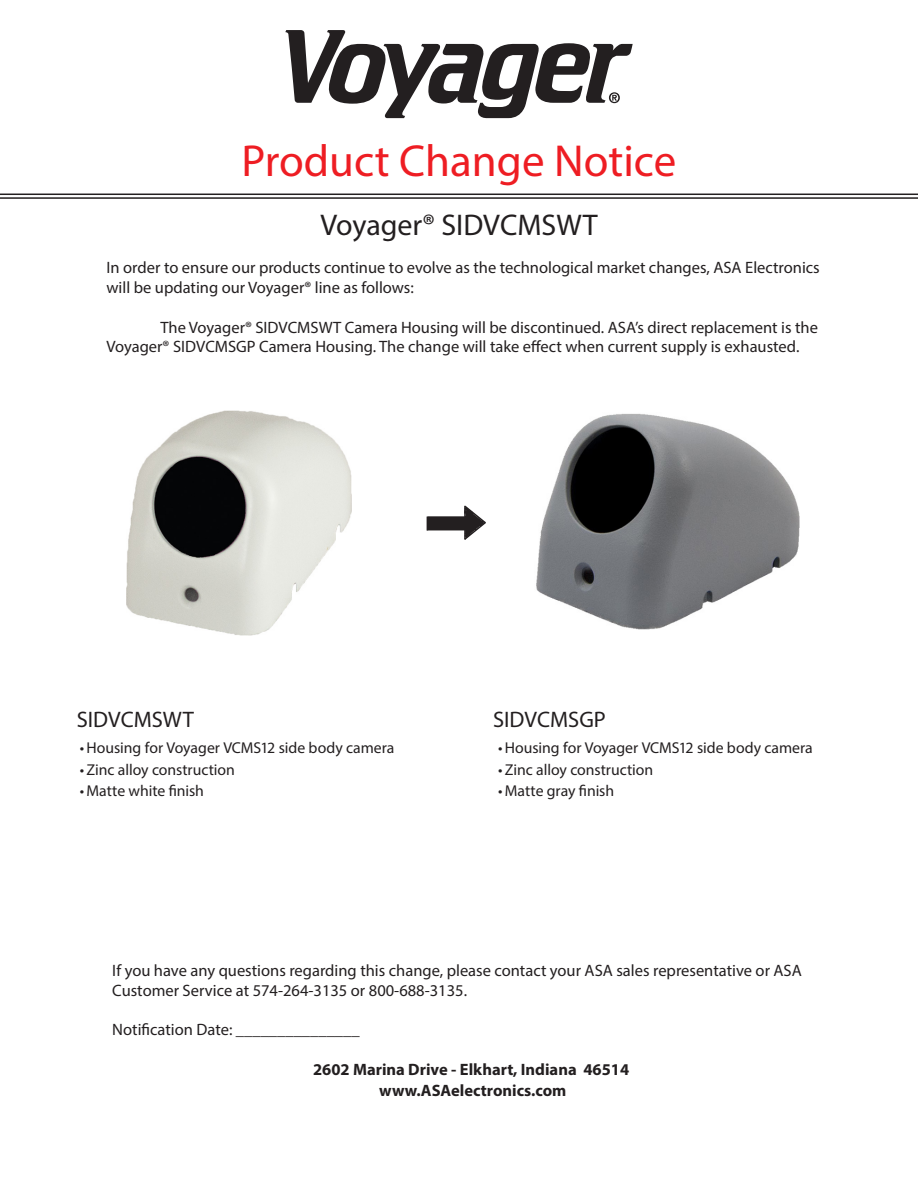
<style>
.page{position:relative;width:918px;height:1188px;background:#fff}
.page>*{position:absolute;margin:0;border:0;box-sizing:border-box;transform-origin:0 0}
.t1{font:45px "Myriad Pro";color:#ee1d23}
.t2{font:30px "Myriad Pro";color:#231f20}
.t3{font:22.5px "Myriad Pro";color:#231f20}
.t4{font:16.5px/19.8px "Myriad Pro";color:#231f20}
.t5{font:700 16.5px "Myriad Pro";color:#231f20}
.t6{font:15.75px "Myriad Pro";color:#231f20}
</style>
<div class="page">
<hr style="left:0;top:194px;width:918px;height:1px;background:#231f20">
<hr style="left:0;top:197px;width:918px;height:2px;background:#231f20">
<hr style="left:428px;top:516px;width:37px;height:2px;background:#231f20">
<hr style="left:428px;top:529px;width:37px;height:1px;background:#231f20">
<div style="left:427px;top:517px;width:40px;height:12px;background:#231f20"></div>
<svg style="left:463px;top:505px;width:23px;height:35px"></svg>
<svg style="left:285px;top:30px;width:348px;height:88px"></svg>
<img style="left:126px;top:410px;width:225px;height:225px">
<img style="left:536px;top:413px;width:264px;height:217px">
<p class="t1" style="left:242px;top:134px;width:436px">Product Change Notice</p>
<p class="t2" style="left:320px;top:207px;width:279px">Voyager® SIDVCMSWT</p>
<p class="t4" style="left:106px;top:258px;width:715px">In order to ensure our products continue to evolve as the technological market changes, ASA Electronics will be updating our Voyager® line as follows:</p>
<p class="t4" style="left:106px;top:317px;width:713px;text-indent:54px">The Voyager® SIDVCMSWT Camera Housing will be discontinued. ASA’s direct replacement is the<br>Voyager® SIDVCMSGP Camera Housing. The change will take effect when current supply is exhausted.</p>
<p class="t3" style="left:77px;top:705px;width:119px">SIDVCMSWT</p>
<p class="t6" style="left:80px;top:738px;width:316px">•Housing for Voyager VCMS12 side body camera</p>
<p class="t6" style="left:80px;top:760px;width:157px">• Zinc alloy construction</p>
<p class="t6" style="left:80px;top:781px;width:126px">• Matte white finish</p>
<p class="t3" style="left:493px;top:705px;width:114px">SIDVCMSGP</p>
<p class="t6" style="left:498px;top:738px;width:316px">•Housing for Voyager VCMS12 side body camera</p>
<p class="t6" style="left:498px;top:760px;width:157px">• Zinc alloy construction</p>
<p class="t6" style="left:498px;top:781px;width:118px">• Matte gray finish</p>
<p class="t4" style="left:112px;top:960px;width:691px">If you have any questions regarding this change, please contact your ASA sales representative or ASA<br>Customer Service at 574-264-3135 or 800-688-3135.</p>
<p class="t4" style="left:112px;top:1019px;width:249px">Notification Date: _______________</p>
<p class="t5" style="left:313px;top:1058px;width:318px">2602 Marina Drive - Elkhart, Indiana 46514</p>
<p class="t5" style="left:379px;top:1080px;width:189px">www.ASAelectronics.com</p>
</div>
